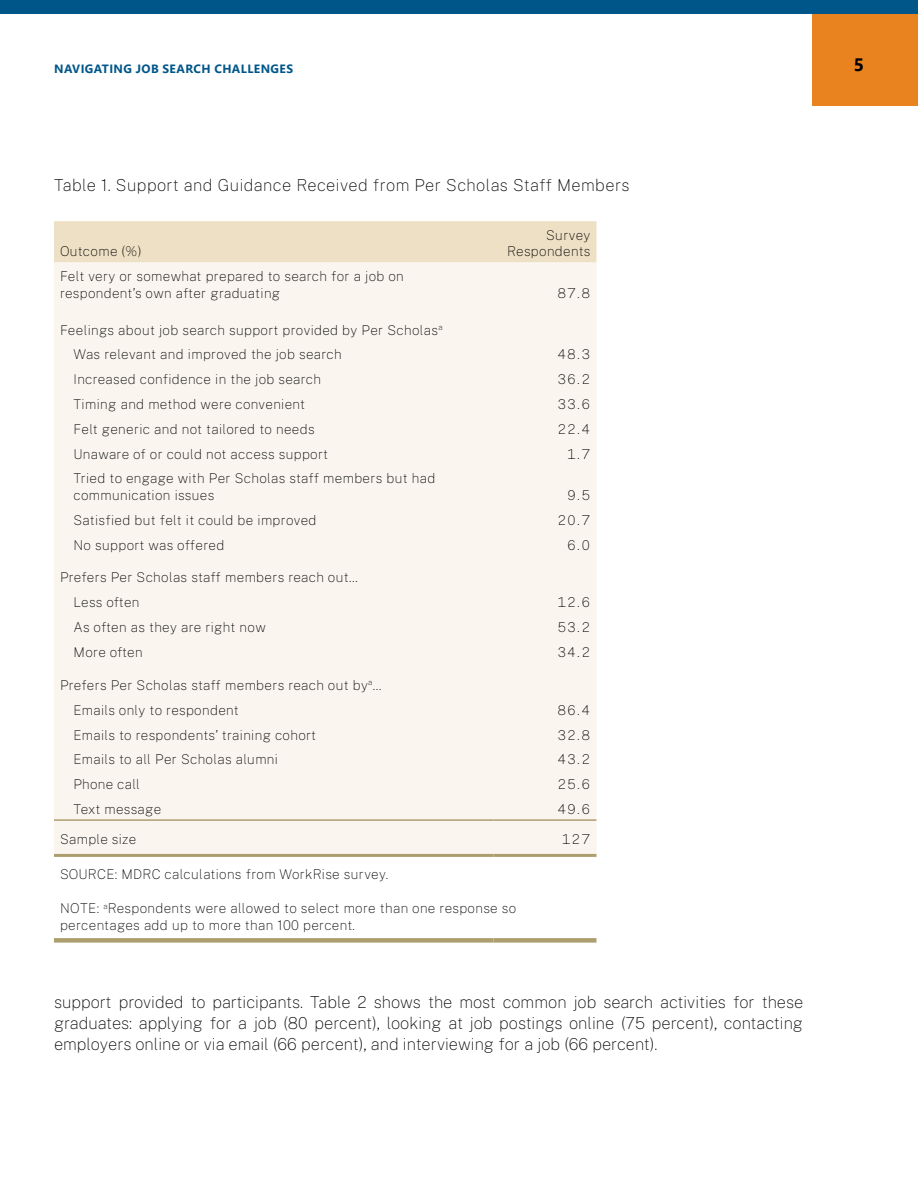
<style>
.page{position:relative;width:918px;height:1188px;background:#fff}
.page>*{position:absolute;margin:0;border:0;box-sizing:border-box;transform-origin:0 0}
.t1{font:700 18px "Segoe UI";color:#000}
._07_Paragraph_Text{font:16.5px/21px "Public Sans";color:#000;text-align:justify}
.Table_-_Title{font:700 16.5px "Public Sans";letter-spacing:.025em;color:#000}
.Table_-_Row_Text_indent{font:13.5px/16.5px "Public Sans";letter-spacing:.025em;color:#000}
.Table_-_Row_Text{font:13.5px/16.5px "Public Sans";letter-spacing:.025em;color:#000}
.Table_-_Source_Notes{font:13.5px/16.5px "Public Sans";letter-spacing:.025em;color:#000}
.Table_-_Row_Data{font:13.5px "Public Sans";color:#000}
.Table_-_Column_Heads{font:800 13.5px/16.5px "Public Sans";letter-spacing:.025em;color:#000;text-align:right}
.t2{font:700 12px "Segoe UI";letter-spacing:.035em;color:#005689}
</style>
<div class="page">
<div style="left:813px;top:0;width:105px;height:105px;background:#e88320"></div>
<div style="left:0;top:0;width:918px;height:14px;background:#005689"></div>
<div style="left:54px;top:221px;width:542px;height:41px;background:#ede0c4"></div>
<div style="left:54px;top:262px;width:542px;height:592px;background:#faf6ef"></div>
<hr style="left:54px;top:819px;width:440px;height:2px;background:#ad9e6e">
<hr style="left:494px;top:819px;width:102px;height:2px;background:#ad9e6e">
<hr style="left:54px;top:854px;width:440px;height:3px;background:#ad9e6e">
<hr style="left:494px;top:854px;width:102px;height:3px;background:#ad9e6e">
<div style="left:54px;top:938px;width:440px;height:5px;background:#ad9e6e"></div>
<div style="left:494px;top:938px;width:102px;height:5px;background:#ad9e6e"></div>
<p class="t2" style="left:54px;top:57px;width:240px">NAVIGATING JOB SEARCH CHALLENGES</p>
<h1 class="t1" style="left:854px;top:48px;width:12px">5</h1>
<p class="Table_-_Title" style="left:54px;top:174px;width:577px">Table 1. Support and Guidance Received from Per Scholas Staff Members</p>
<p class="Table_-_Column_Heads" style="left:60px;top:243px;width:83px">Outcome (%)</p>
<p class="Table_-_Row_Text" style="left:60px;top:268px;width:345px">Felt very or somewhat prepared to search for a job on respondent’s own after graduating</p>
<p class="Table_-_Column_Heads" style="left:507px;top:226px;width:85px">Survey<br>Respondents</p>
<p class="Table_-_Row_Data" style="left:557px;top:284px;width:35px">87.8</p>
<p class="Table_-_Row_Text" style="left:60px;top:321px;width:384px">Feelings about job search support provided by Per Scholas<sup>a</sup></p>
<p class="Table_-_Row_Text_indent" style="left:74px;top:346px;width:270px">Was relevant and improved the job search</p>
<p class="Table_-_Row_Data" style="left:557px;top:346px;width:35px">48.3</p>
<p class="Table_-_Row_Text_indent" style="left:74px;top:371px;width:249px">Increased confidence in the job search</p>
<p class="Table_-_Row_Data" style="left:557px;top:370px;width:35px">36.2</p>
<p class="Table_-_Row_Text_indent" style="left:74px;top:395px;width:233px">Timing and method were convenient</p>
<p class="Table_-_Row_Data" style="left:557px;top:395px;width:35px">33.6</p>
<p class="Table_-_Row_Text_indent" style="left:74px;top:420px;width:243px">Felt generic and not tailored to needs</p>
<p class="Table_-_Row_Data" style="left:557px;top:420px;width:35px">22.4</p>
<p class="Table_-_Row_Text_indent" style="left:74px;top:445px;width:256px">Unaware of or could not access support</p>
<p class="Table_-_Row_Data" style="left:567px;top:445px;width:25px">1.7</p>
<p class="Table_-_Row_Text_indent" style="left:74px;top:470px;width:363px">Tried to engage with Per Scholas staff members but had communication issues</p>
<p class="Table_-_Row_Data" style="left:567px;top:486px;width:25px">9.5</p>
<p class="Table_-_Row_Text_indent" style="left:74px;top:511px;width:244px">Satisfied but felt it could be improved</p>
<p class="Table_-_Row_Data" style="left:557px;top:511px;width:35px">20.7</p>
<p class="Table_-_Row_Text_indent" style="left:74px;top:536px;width:152px">No support was offered</p>
<p class="Table_-_Row_Data" style="left:567px;top:536px;width:25px">6.0</p>
<p class="Table_-_Row_Text" style="left:60px;top:569px;width:299px">Prefers Per Scholas staff members reach out…</p>
<p class="Table_-_Row_Text_indent" style="left:74px;top:593px;width:67px">Less often</p>
<p class="Table_-_Row_Data" style="left:557px;top:593px;width:35px">12.6</p>
<p class="Table_-_Row_Text_indent" style="left:74px;top:618px;width:194px">As often as they are right now</p>
<p class="Table_-_Row_Data" style="left:557px;top:618px;width:35px">53.2</p>
<p class="Table_-_Row_Text_indent" style="left:74px;top:643px;width:71px">More often</p>
<p class="Table_-_Row_Data" style="left:557px;top:643px;width:35px">34.2</p>
<p class="Table_-_Row_Text" style="left:60px;top:676px;width:323px">Prefers Per Scholas staff members reach out by<sup>a</sup>…</p>
<p class="Table_-_Row_Text_indent" style="left:74px;top:701px;width:167px">Emails only to respondent</p>
<p class="Table_-_Row_Data" style="left:557px;top:701px;width:35px">86.4</p>
<p class="Table_-_Row_Text_indent" style="left:74px;top:726px;width:244px">Emails to respondents’ training cohort</p>
<p class="Table_-_Row_Data" style="left:557px;top:726px;width:35px">32.8</p>
<p class="Table_-_Row_Text_indent" style="left:74px;top:751px;width:206px">Emails to all Per Scholas alumni</p>
<p class="Table_-_Row_Data" style="left:557px;top:751px;width:35px">43.2</p>
<p class="Table_-_Row_Text_indent" style="left:74px;top:776px;width:68px">Phone call</p>
<p class="Table_-_Row_Data" style="left:557px;top:775px;width:35px">25.6</p>
<p class="Table_-_Row_Text_indent" style="left:74px;top:801px;width:89px">Text message</p>
<p class="Table_-_Row_Data" style="left:557px;top:800px;width:35px">49.6</p>
<p class="Table_-_Row_Text" style="left:60px;top:831px;width:78px">Sample size</p>
<p class="Table_-_Row_Data" style="left:561px;top:830px;width:31px">127</p>
<p class="Table_-_Source_Notes" style="left:60px;top:865px;width:330px">SOURCE: MDRC calculations from WorkRise survey.</p>
<p class="Table_-_Source_Notes" style="left:60px;top:900px;width:458px">NOTE: <sup>a</sup>Respondents were allowed to select more than one response so percentages add up to more than 100 percent.</p>
<p class="_07_Paragraph_Text" style="left:54px;top:991px;width:751px">support provided to participants. Table 2 shows the most common job search activities for these graduates: applying for a job (80 percent), looking at job postings online (75 percent), contacting employers online or via email (66 percent), and interviewing for a job (66 percent).</p>
</div>
